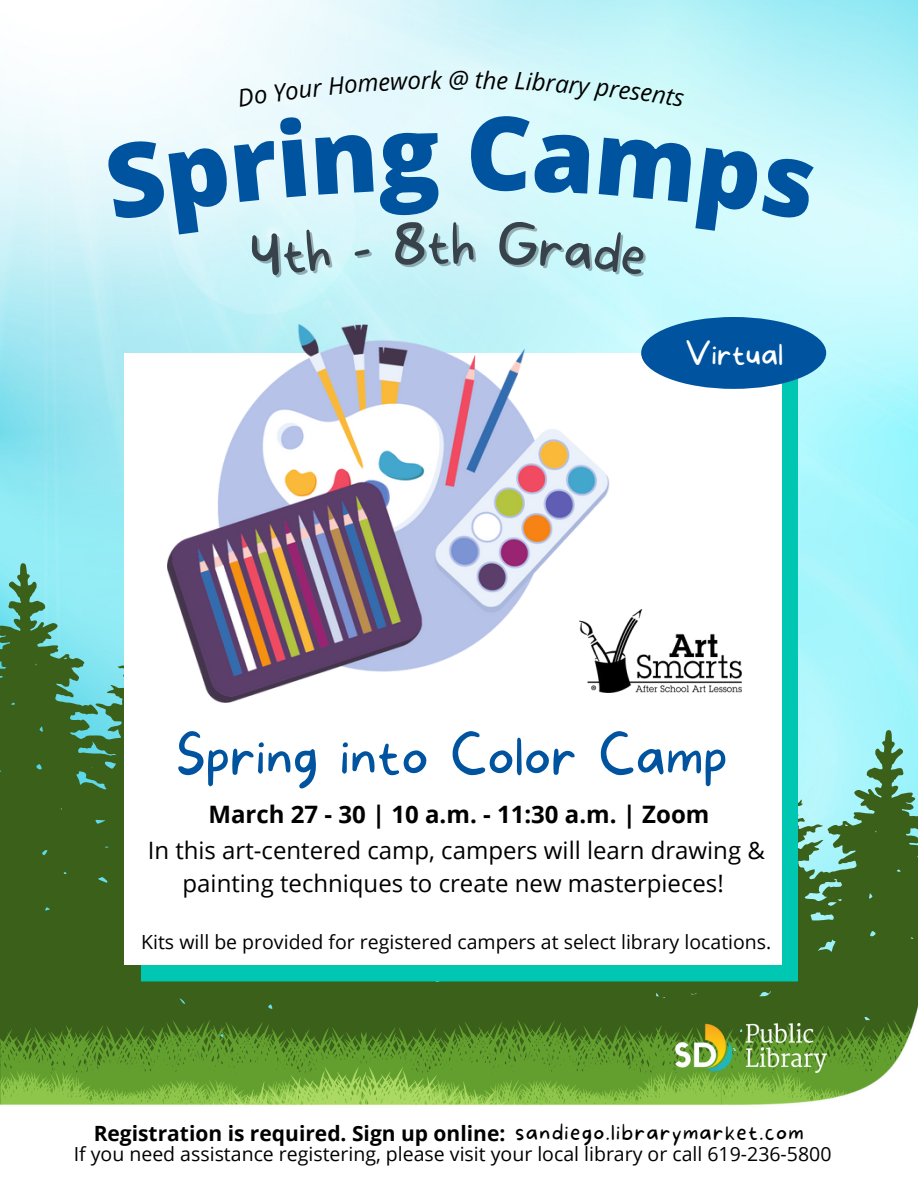
<style>
.page{position:relative;width:918px;height:1188px;background:#fff}
.page>*{position:absolute;margin:0;border:0;box-sizing:border-box;transform-origin:0 0}
.t1{font:100 55.5px "More Sugar";color:#00549f}
.t2{font:100 54.3px "More Sugar";color:#37424a}
.t3{font:100 31.35px "More Sugar";color:#fff}
.t4{font:24px/32.7px "Open Sans";color:#000;text-align:center}
.t5{font:700 24px "Open Sans";color:#000}
.t6{font:italic 24px "Open Sans";color:#000}
.t7{font:700 21px "Open Sans";color:#000}
.t8{font:19.5px "Open Sans";color:#000}
.s1{font-family:"More Sugar";font-weight:100;font-size:22.5px}
</style>
<div class="page">
<img style="left:0;top:0;width:918px;height:563px">
<svg style="left:0;top:563px;width:918px;height:409px;background:#659f7b"></svg>
<img style="left:0;top:972px;width:918px;height:134px">
<img style="left:676px;top:1024px;width:150px;height:48px">
<div style="left:141px;top:379px;width:657px;height:602px;background:#00c7b2"></div>
<div style="left:124px;top:353px;width:658px;height:612px;background:#fff"></div>
<div style="left:641px;top:317px;width:185px;height:72px;background:#00549f;border-radius:50%"></div>
<img style="left:167px;top:324px;width:444px;height:378px">
<img style="left:580px;top:609px;width:162px;height:83px">
<svg style="left:105px;top:115px;width:344px;height:163px;background:#ddf6fb"></svg>
<svg style="left:470px;top:114px;width:345px;height:161px;background:#d2f9fb"></svg>
<svg style="left:238px;top:87px;width:29px;height:20px"></svg>
<div style="left:274px;top:70px;width:169px;height:31px;background:#e5f8fc"></div>
<svg style="left:476px;top:70px;width:32px;height:19px"></svg>
<svg style="left:515px;top:72px;width:169px;height:35px;background:#d3f9fa"></svg>
<p class="t6" style="left:448px;top:63px;width:22px">@</p>
<h2 class="t2" style="left:450px;top:212px;width:27px">h</h2>
<h3 class="t3" style="left:685px;top:335px;width:100px">Virtual</h3>
<h1 class="t1" style="left:176px;top:722px;width:553px">Spring into Color Camp</h1>
<p class="t5" style="left:208px;top:797px;width:502px">March 27 - 30 | 10 a.m. - 11:30 a.m. | Zoom</p>
<p class="t4" style="left:148px;top:833px;width:619px">In this art-centered camp, campers will learn drawing &amp; painting techniques to create new masterpieces!</p>
<p class="t8" style="left:141px;top:928px;width:632px">Kits will be provided for registered campers at select library locations.</p>
<p class="t7" style="left:94px;top:1119px;width:712px">Registration is required. Sign up online: <span class="s1">sandiego.librarymarket.com</span></p>
<p class="t8" style="left:74px;top:1140px;width:759px">If you need assistance registering, please visit your local library or call 619-236-5800</p>
</div>
